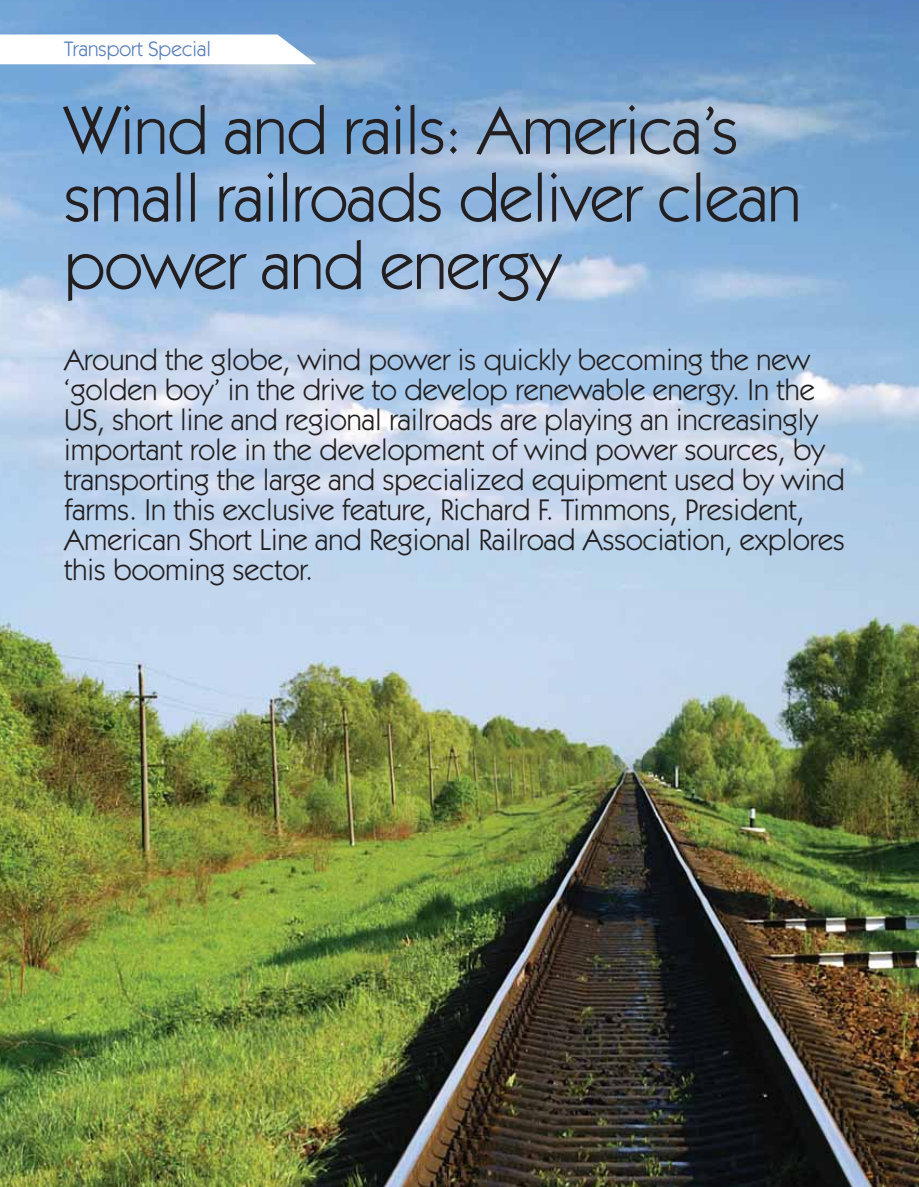
<style>
.page{position:relative;width:919px;height:1187px;background:#fff}
.page>*{position:absolute;margin:0;border:0;box-sizing:border-box;transform-origin:0 0}
.t1{font:67.5px/67.5px "Itc Kabel";letter-spacing:-.01em;color:#231f20}
.t2{font:30px/30px "Itc Kabel";color:#231f20}
.t3{font:21px "Itc Kabel";color:#577ebd}
</style>
<div class="page">
<img style="left:0;top:0;width:918px;height:1186px">
<svg style="left:0;top:34px;width:316px;height:30px"></svg>
<p class="t3" style="left:64px;top:41px;width:148px">Transport Special</p>
<h1 class="t1" style="left:64px;top:102px;width:738px">Wind and rails: America’s small railroads deliver clean power and energy</h1>
<p class="t2" style="left:64px;top:347px;width:781px">Around the globe, wind power is quickly becoming the new ‘golden boy’ in the drive to develop renewable energy. In the US, short line and regional railroads are playing an increasingly important role in the development of wind power sources, by transporting the large and specialized equipment used by wind farms. In this exclusive feature, Richard F. Timmons, President, American Short Line and Regional Railroad Association, explores this booming sector.</p>
</div>
